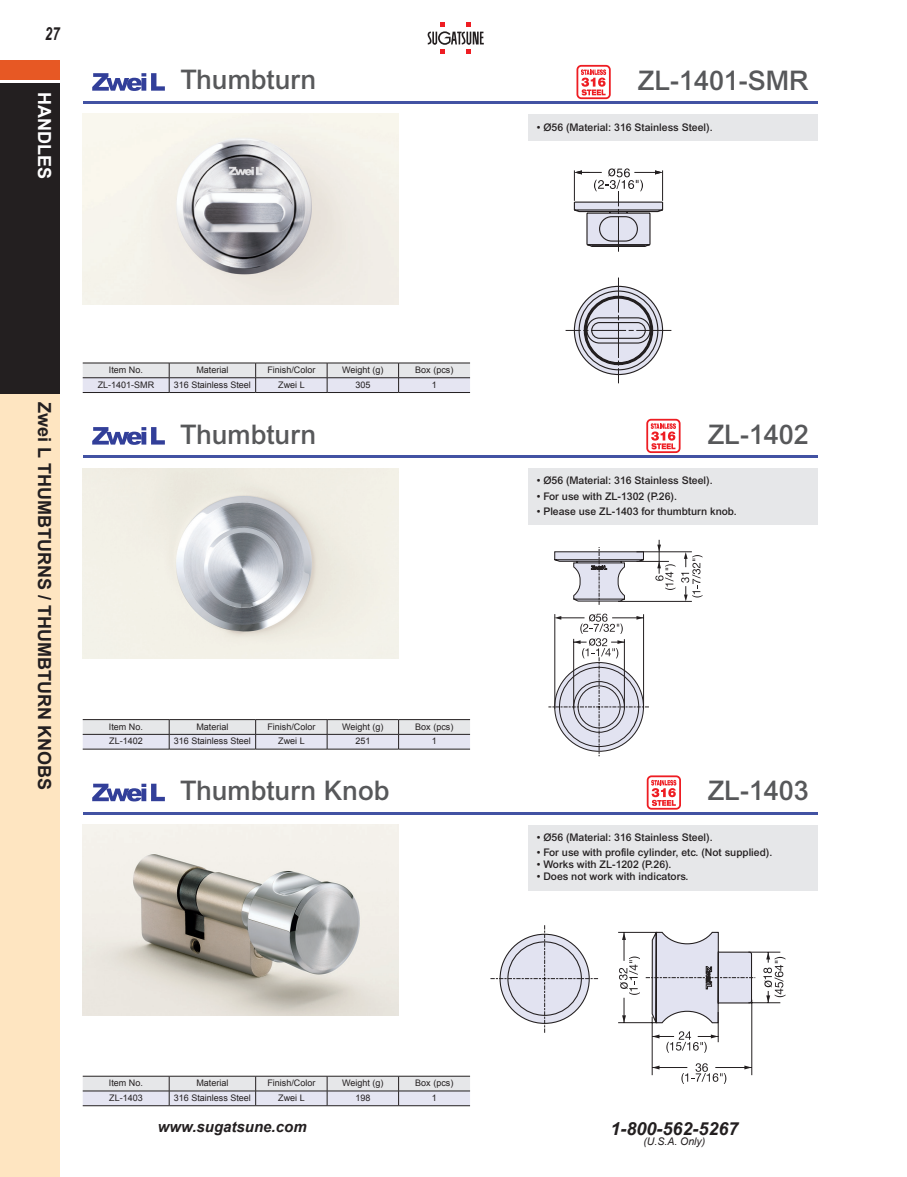
<style>
.page{position:relative;width:907px;height:1177px;background:#fff}
.page>*{position:absolute;margin:0;border:0;box-sizing:border-box;transform-origin:0 0}
.t1{font:500 27px "Arial MT Std";color:#57585a}
.t2{font:700 18px "Arial";color:#231f20}
.t3{font:italic 700 18px "Arial";color:#231f20}
.t4{font:700 18px "Arial";color:#fff}
.t5{font:italic 700 18px "Arial Narrow";color:#231f20;scale:.9 1}
.t6{font:italic 700 15px "Arial";color:#231f20}
.t7{font:500 10.5px "Arial MT Std";color:#231f20}
.t8{font:italic 10.5px "Arial";color:#231f20}
.t9{font:9px "Arial";color:#231f20}
</style>
<div class="page">
<hr style="left:83px;top:101px;width:734px;height:3px;background:#4252a3">
<hr style="left:83px;top:455px;width:734px;height:2px;background:#4252a3">
<hr style="left:83px;top:812px;width:734px;height:2px;background:#4252a3">
<svg style="left:92px;top:73px;width:73px;height:18px"></svg>
<svg style="left:92px;top:427px;width:73px;height:18px"></svg>
<svg style="left:92px;top:783px;width:73px;height:18px"></svg>
<div style="left:0;top:60px;width:60px;height:20px;background:#e75824"></div>
<div style="left:0;top:394px;width:60px;height:782px;background:#fee5c1"></div>
<svg style="left:427px;top:22px;width:56px;height:32px"></svg>
<img style="left:83px;top:468px;width:315px;height:191px">
<img style="left:83px;top:114px;width:315px;height:190px">
<img style="left:83px;top:824px;width:315px;height:191px">
<div style="left:0;top:83px;width:60px;height:311px;background:#231f20"></div>
<svg style="left:565px;top:168px;width:106px;height:215px"></svg>
<hr style="left:658px;top:539px;width:1px;height:34px;background:#231f20">
<hr style="left:636px;top:551px;width:55px;height:1px;background:#231f20">
<hr style="left:618px;top:601px;width:73px;height:1px;background:#231f20">
<hr style="left:636px;top:561px;width:32px;height:1px;background:#231f20">
<svg style="left:657px;top:544px;width:4px;height:7px"></svg>
<svg style="left:655px;top:561px;width:20px;height:29px"></svg>
<svg style="left:681px;top:552px;width:21px;height:49px"></svg>
<svg style="left:548px;top:547px;width:100px;height:209px"></svg>
<svg style="left:681px;top:1063px;width:45px;height:20px"></svg>
<hr style="left:751px;top:999px;width:1px;height:76px;background:#231f20">
<hr style="left:748px;top:951px;width:32px;height:1px;background:#231f20">
<hr style="left:652px;top:1067px;width:35px;height:1px;background:#231f20">
<hr style="left:715px;top:1067px;width:36px;height:1px;background:#231f20">
<hr style="left:651px;top:1016px;width:1px;height:59px;background:#231f20">
<hr style="left:748px;top:1002px;width:32px;height:1px;background:#231f20">
<svg style="left:652px;top:1065px;width:7px;height:4px"></svg>
<svg style="left:744px;top:1065px;width:6px;height:4px"></svg>
<svg style="left:763px;top:952px;width:22px;height:50px"></svg>
<svg style="left:490px;top:925px;width:265px;height:127px"></svg>
<svg style="left:83px;top:719px;width:387px;height:30px;background:#d5d5dc"></svg>
<hr style="left:83px;top:748px;width:86px;height:1px;background:#231f20">
<hr style="left:169px;top:748px;width:86px;height:1px;background:#231f20">
<hr style="left:255px;top:1075px;width:72px;height:1px;background:#231f20">
<hr style="left:327px;top:1075px;width:71px;height:1px;background:#231f20">
<hr style="left:398px;top:1075px;width:72px;height:1px;background:#231f20">
<hr style="left:255px;top:1105px;width:72px;height:1px;background:#231f20">
<hr style="left:327px;top:1105px;width:71px;height:1px;background:#231f20">
<hr style="left:398px;top:1105px;width:72px;height:1px;background:#231f20">
<hr style="left:83px;top:1075px;width:86px;height:1px;background:#231f20">
<hr style="left:169px;top:1075px;width:86px;height:1px;background:#231f20">
<svg style="left:83px;top:1076px;width:387px;height:29px;background:#d8d8df"></svg>
<hr style="left:83px;top:1105px;width:86px;height:1px;background:#231f20">
<hr style="left:169px;top:1105px;width:86px;height:1px;background:#231f20">
<hr style="left:255px;top:392px;width:72px;height:1px;background:#231f20">
<hr style="left:327px;top:392px;width:71px;height:1px;background:#231f20">
<hr style="left:398px;top:392px;width:72px;height:1px;background:#231f20">
<svg style="left:83px;top:363px;width:387px;height:29px;background:#d9d9e0"></svg>
<hr style="left:83px;top:392px;width:86px;height:1px;background:#231f20">
<hr style="left:169px;top:392px;width:86px;height:1px;background:#231f20">
<div style="left:528px;top:114px;width:289px;height:26px;background:#e6e7e9"></div>
<div style="left:528px;top:468px;width:289px;height:56px;background:#e6e7e9"></div>
<div style="left:528px;top:824px;width:289px;height:66px;background:#e6e7e9"></div>
<div style="left:646px;top:775px;width:34px;height:34px;border:2px solid #ee1d23;border-radius:4px"></div>
<svg style="left:651px;top:779px;width:25px;height:27px"></svg>
<svg style="left:647px;top:419px;width:32px;height:33px"></svg>
<div style="left:646px;top:419px;width:34px;height:34px;border:2px solid #ee1d23;border-radius:4px"></div>
<svg style="left:650px;top:423px;width:25px;height:26px"></svg>
<svg style="left:577px;top:66px;width:32px;height:32px"></svg>
<div style="left:576px;top:65px;width:34px;height:34px;border:2px solid #ee1d23;border-radius:4px"></div>
<svg style="left:580px;top:69px;width:26px;height:26px"></svg>
<h2 class="t5" style="left:45px;top:20px;width:18px">27</h2>
<h2 class="t4" style="left:56px;top:92px;width:88px;rotate:90deg">HANDLES</h2>
<h1 class="t1" style="left:180px;top:63px;width:137px">Thumbturn</h1>
<h2 class="t2" style="left:56px;top:402px;width:389px;rotate:90deg">Zwei L THUMBTURNS / THUMBTURN KNOBS</h2>
<p class="t9" style="left:109px;top:364px;width:36px">Item No.</p>
<p class="t9" style="left:196px;top:364px;width:34px">Material</p>
<p class="t9" style="left:267px;top:364px;width:50px">Finish/Color</p>
<p class="t9" style="left:342px;top:364px;width:43px">Weight (g)</p>
<p class="t9" style="left:415px;top:364px;width:40px">Box (pcs)</p>
<p class="t9" style="left:98px;top:378px;width:58px">ZL-1401-SMR</p>
<p class="t9" style="left:174px;top:378px;width:79px">316 Stainless Steel</p>
<p class="t9" style="left:278px;top:378px;width:28px">Zwei L</p>
<p class="t9" style="left:355px;top:378px;width:17px">305</p>
<p class="t9" style="left:431px;top:378px;width:7px">1</p>
<h1 class="t1" style="left:180px;top:418px;width:137px">Thumbturn</h1>
<p class="t9" style="left:109px;top:720px;width:36px">Item No.</p>
<p class="t9" style="left:196px;top:720px;width:34px">Material</p>
<p class="t9" style="left:267px;top:720px;width:50px">Finish/Color</p>
<p class="t9" style="left:342px;top:720px;width:43px">Weight (g)</p>
<p class="t9" style="left:415px;top:720px;width:40px">Box (pcs)</p>
<p class="t9" style="left:109px;top:735px;width:35px">ZL-1402</p>
<p class="t9" style="left:174px;top:735px;width:79px">316 Stainless Steel</p>
<p class="t9" style="left:278px;top:735px;width:28px">Zwei L</p>
<p class="t9" style="left:355px;top:735px;width:17px">251</p>
<p class="t9" style="left:432px;top:735px;width:7px">1</p>
<h1 class="t1" style="left:180px;top:774px;width:211px">Thumbturn Knob</h1>
<p class="t9" style="left:109px;top:1077px;width:36px">Item No.</p>
<p class="t9" style="left:196px;top:1077px;width:34px">Material</p>
<p class="t9" style="left:267px;top:1077px;width:50px">Finish/Color</p>
<p class="t9" style="left:342px;top:1077px;width:43px">Weight (g)</p>
<p class="t9" style="left:415px;top:1077px;width:40px">Box (pcs)</p>
<p class="t9" style="left:109px;top:1091px;width:35px">ZL-1403</p>
<p class="t9" style="left:174px;top:1091px;width:79px">316 Stainless Steel</p>
<p class="t9" style="left:278px;top:1091px;width:28px">Zwei L</p>
<p class="t9" style="left:355px;top:1091px;width:17px">198</p>
<p class="t9" style="left:432px;top:1091px;width:7px">1</p>
<h3 class="t6" style="left:158px;top:1116px;width:150px">www.sugatsune.com</h3>
<h1 class="t1" style="left:637px;top:65px;width:172px">ZL-1401-SMR</h1>
<p class="t7" style="left:536px;top:121px;width:177px">• Ø56 (Material: 316 Stainless Steel).</p>
<h1 class="t1" style="left:707px;top:418px;width:102px">ZL-1402</h1>
<p class="t7" style="left:536px;top:474px;width:177px">• Ø56 (Material: 316 Stainless Steel).</p>
<p class="t7" style="left:536px;top:489px;width:142px">• For use with ZL-1302 (P.26).</p>
<p class="t7" style="left:536px;top:504px;width:201px">• Please use ZL-1403 for thumbturn knob.</p>
<h1 class="t1" style="left:707px;top:774px;width:102px">ZL-1403</h1>
<p class="t7" style="left:536px;top:831px;width:177px">• Ø56 (Material: 316 Stainless Steel).</p>
<p class="t7" style="left:536px;top:846px;width:237px">• For use with profile cylinder, etc. (Not supplied).</p>
<p class="t7" style="left:536px;top:858px;width:136px">• Works with ZL-1202 (P.26).</p>
<p class="t7" style="left:536px;top:870px;width:153px">• Does not work with indicators.</p>
<h2 class="t3" style="left:610px;top:1117px;width:130px">1-800-562-5267</h2>
<p class="t8" style="left:643px;top:1134px;width:63px">(U.S.A. Only)</p>
</div>
